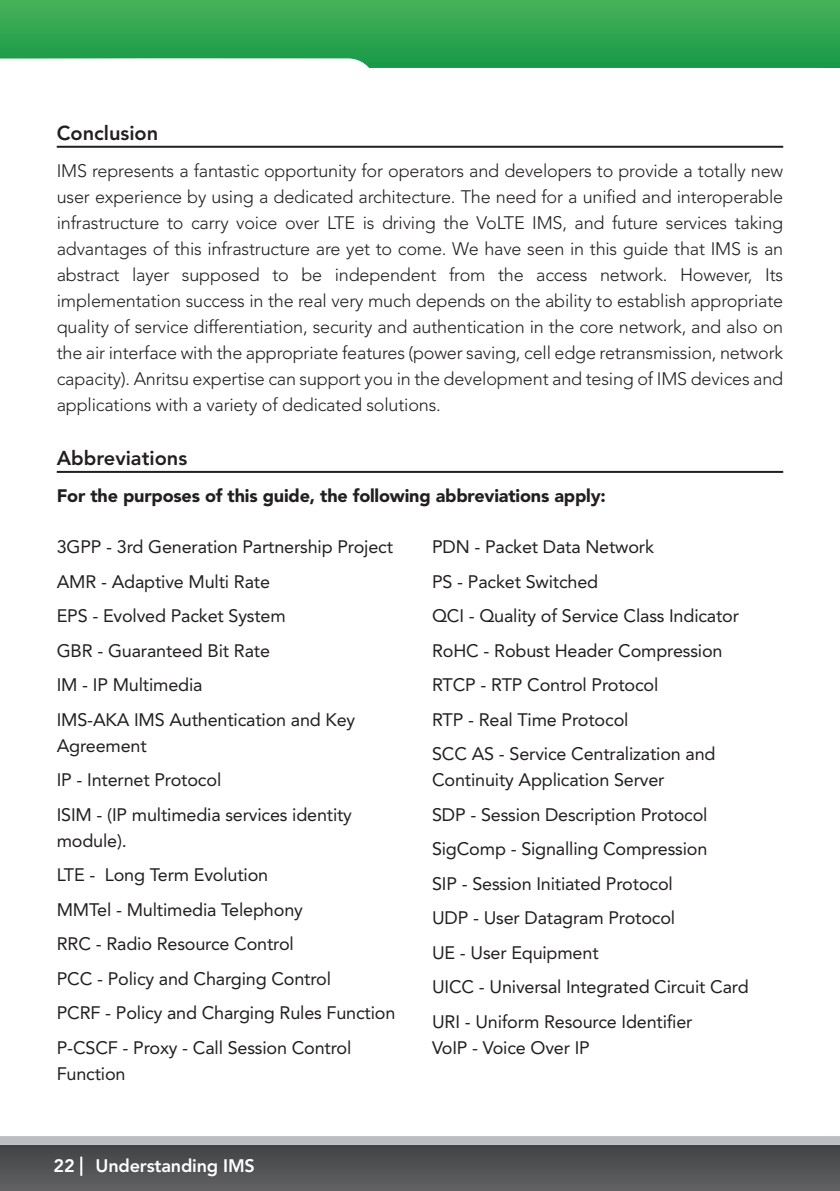
<style>
.page{position:relative;width:840px;height:1191px;background:#fff}
.page>*{position:absolute;margin:0;border:0;box-sizing:border-box;transform-origin:0 0}
._1st_level_Head_11pt{font:800 20px "Avenir";color:#231f20}
.Body_Text_9pt_Avenir{font:18px/26px "Avenir";letter-spacing:-.01em;color:#231f20}
.Body_Text_9pt_Avenir-2{font:300 18px/26px "Avenir";letter-spacing:-.01em;color:#231f20;text-align:justify}
.Body_Text_9pt_Avenir-3{font:900 18px "Avenir";letter-spacing:-.01em;color:#231f20}
.t1{font:800 18px "Avenir";letter-spacing:-.01em;color:#fff}
</style>
<div class="page">
<svg style="left:0;top:0;width:839px;height:68px"></svg>
<div style="left:0;top:1144px;width:839px;height:47px;background:linear-gradient(to bottom,#404142,#626265)"></div>
<svg style="left:80px;top:1156px;width:2px;height:19px"></svg>
<hr style="left:57px;top:146px;width:725px;height:2px;background:#231f20">
<hr style="left:57px;top:471px;width:725px;height:2px;background:#231f20">
<p class="_1st_level_Head_11pt" style="left:57px;top:121px;width:103px">Conclusion</p>
<p class="Body_Text_9pt_Avenir-2" style="left:57px;top:158px;width:727px">IMS represents a fantastic opportunity for operators and developers to provide a totally new user experience by using a dedicated architecture. The need for a unified and interoperable infrastructure to carry voice over LTE is driving the VoLTE IMS, and future services taking advantages of this infrastructure are yet to come. We have seen in this guide that IMS is an abstract layer supposed to be independent from the access network. However, Its implementation success in the real very much depends on the ability to establish appropriate quality of service differentiation, security and authentication in the core network, and also on the air interface with the appropriate features (power saving, cell edge retransmission, network capacity). Anritsu expertise can support you in the development and tesing of IMS devices and applications with a variety of dedicated solutions.</p>
<p class="_1st_level_Head_11pt" style="left:57px;top:446px;width:132px">Abbreviations</p>
<p class="Body_Text_9pt_Avenir-3" style="left:57px;top:485px;width:550px">For the purposes of this guide, the following abbreviations apply:</p>
<p class="Body_Text_9pt_Avenir" style="left:57px;top:534px;width:338px">3GPP - 3rd Generation Partnership Project</p>
<p class="Body_Text_9pt_Avenir" style="left:57px;top:568px;width:215px">AMR - Adaptive Multi Rate</p>
<p class="Body_Text_9pt_Avenir" style="left:57px;top:603px;width:230px">EPS - Evolved Packet System</p>
<p class="Body_Text_9pt_Avenir" style="left:57px;top:637px;width:215px">GBR - Guaranteed Bit Rate</p>
<p class="Body_Text_9pt_Avenir" style="left:57px;top:672px;width:147px">IM - IP Multimedia</p>
<p class="Body_Text_9pt_Avenir" style="left:57px;top:706px;width:300px">IMS-AKA IMS Authentication and Key<br>Agreement</p>
<p class="Body_Text_9pt_Avenir" style="left:57px;top:767px;width:166px">IP - Internet Protocol</p>
<p class="Body_Text_9pt_Avenir" style="left:57px;top:801px;width:296px">ISIM - (IP multimedia services identity module).</p>
<p class="Body_Text_9pt_Avenir" style="left:57px;top:862px;width:213px">LTE - Long Term Evolution</p>
<p class="Body_Text_9pt_Avenir" style="left:57px;top:896px;width:247px">MMTel - Multimedia Telephony</p>
<p class="Body_Text_9pt_Avenir" style="left:57px;top:931px;width:238px">RRC - Radio Resource Control</p>
<p class="Body_Text_9pt_Avenir" style="left:57px;top:965px;width:276px">PCC - Policy and Charging Control</p>
<p class="Body_Text_9pt_Avenir" style="left:57px;top:1000px;width:340px">PCRF - Policy and Charging Rules Function</p>
<p class="Body_Text_9pt_Avenir" style="left:57px;top:1034px;width:296px">P-CSCF - Proxy - Call Session Control<br>Function</p>
<p class="Body_Text_9pt_Avenir" style="left:432px;top:534px;width:223px">PDN - Packet Data Network</p>
<p class="Body_Text_9pt_Avenir" style="left:432px;top:568px;width:167px">PS - Packet Switched</p>
<p class="Body_Text_9pt_Avenir" style="left:432px;top:603px;width:308px">QCI - Quality of Service Class Indicator</p>
<p class="Body_Text_9pt_Avenir" style="left:432px;top:637px;width:292px">RoHC - Robust Header Compression</p>
<p class="Body_Text_9pt_Avenir" style="left:432px;top:672px;width:228px">RTCP - RTP Control Protocol</p>
<p class="Body_Text_9pt_Avenir" style="left:432px;top:706px;width:198px">RTP - Real Time Protocol</p>
<p class="Body_Text_9pt_Avenir" style="left:432px;top:741px;width:285px">SCC AS - Service Centralization and<br>Continuity Application Server</p>
<p class="Body_Text_9pt_Avenir" style="left:432px;top:801px;width:277px">SDP - Session Description Protocol</p>
<p class="Body_Text_9pt_Avenir" style="left:432px;top:836px;width:277px">SigComp - Signalling Compression</p>
<p class="Body_Text_9pt_Avenir" style="left:432px;top:870px;width:242px">SIP - Session Initiated Protocol</p>
<p class="Body_Text_9pt_Avenir" style="left:432px;top:905px;width:244px">UDP - User Datagram Protocol</p>
<p class="Body_Text_9pt_Avenir" style="left:432px;top:939px;width:168px">UE - User Equipment</p>
<p class="Body_Text_9pt_Avenir" style="left:432px;top:974px;width:318px">UICC - Universal Integrated Circuit Card</p>
<p class="Body_Text_9pt_Avenir" style="left:432px;top:1008px;width:262px">URI - Uniform Resource Identifier<br>VoIP - Voice Over IP</p>
<p class="t1" style="left:54px;top:1154px;width:203px">22 Understanding IMS</p>
</div>
